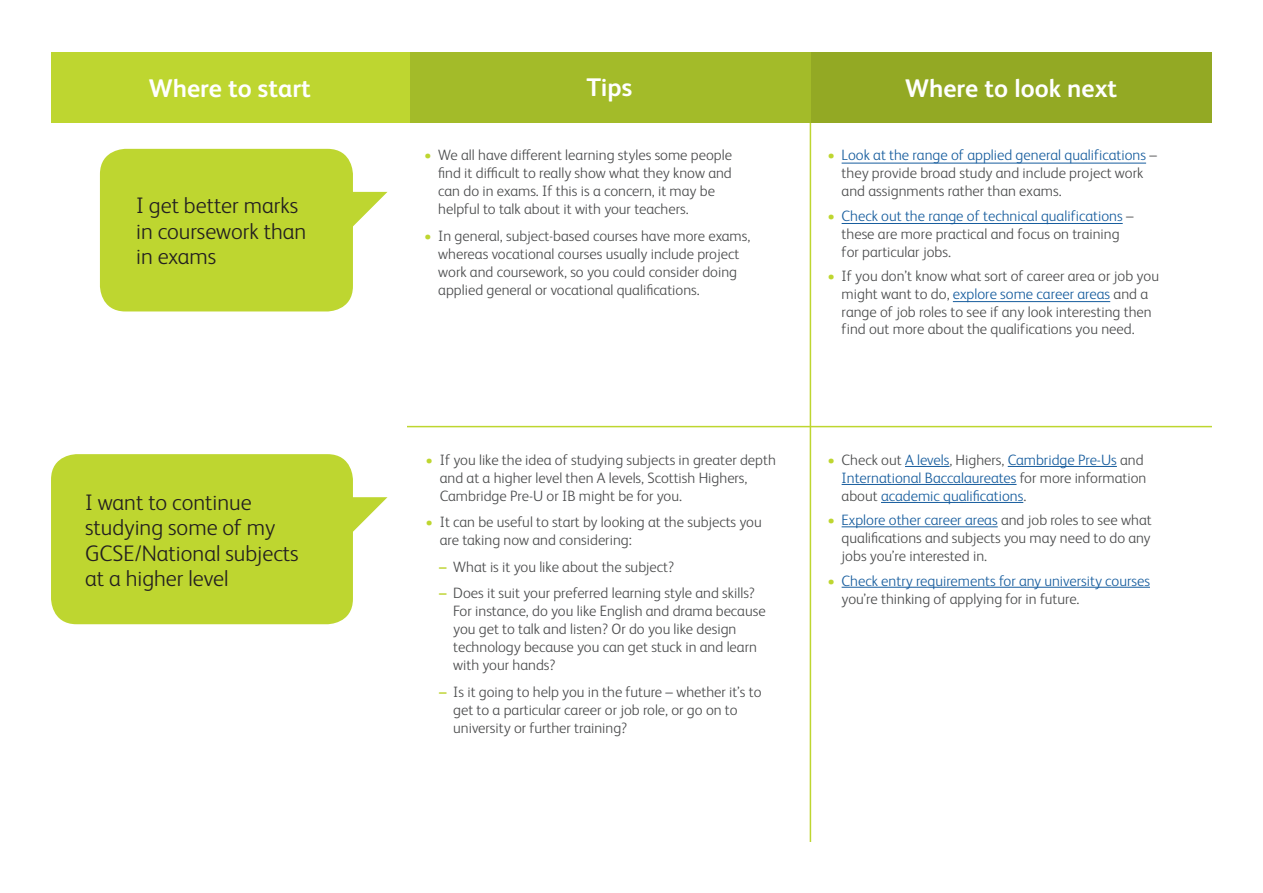
<style>
.page{position:relative;width:1263px;height:893px;background:#fff}
.page>*{position:absolute;margin:0;border:0;box-sizing:border-box;transform-origin:0 0}
.t1{font:700 25.5px "FS Albert Pro";color:#fff}
.t2{font:300 22.5px/25.5px "FS Albert Pro";color:#231f20}
.t3{font:300 15px/18px "FS Albert Pro";color:#4b4c4d}
.t4{font:300 15px/18px "FS Albert Pro";color:#175d9e}
.s1{color:#bed630}
.s2{font-weight:700;color:#c7da50}
.s3{color:#175d9e}
.s4{color:#4b4c4d}
</style>
<div class="page">
<hr style="left:810px;top:52px;width:1px;height:790px;background:#bed630">
<div style="left:810px;top:52px;width:402px;height:70px;background:#93a924"></div>
<div style="left:410px;top:52px;width:400px;height:70px;background:#a3bb29"></div>
<div style="left:51px;top:52px;width:359px;height:70px;background:#bed630"></div>
<div style="left:100px;top:149px;width:253px;height:162px;background:#bed630;border-radius:26px"></div>
<div style="left:51px;top:454px;width:302px;height:170px;background:#bed630;border-radius:26px"></div>
<svg style="left:353px;top:192px;width:34px;height:35px"></svg>
<svg style="left:353px;top:497px;width:34px;height:35px"></svg>
<hr style="left:905px;top:466px;width:44px;height:1px;background:#175d9e">
<hr style="left:1008px;top:466px;width:109px;height:1px;background:#175d9e">
<hr style="left:842px;top:484px;width:174px;height:1px;background:#175d9e">
<hr style="left:881px;top:502px;width:142px;height:1px;background:#175d9e">
<hr style="left:842px;top:526px;width:156px;height:1px;background:#175d9e">
<hr style="left:842px;top:587px;width:308px;height:1px;background:#175d9e">
<hr style="left:407px;top:426px;width:805px;height:1px;background:#bed630">
<hr style="left:842px;top:163px;width:304px;height:1px;background:#175d9e">
<hr style="left:842px;top:223px;width:281px;height:1px;background:#175d9e">
<hr style="left:953px;top:301px;width:157px;height:1px;background:#175d9e">
<p class="t1" style="left:149px;top:70px;width:164px">Where to start</p>
<p class="t1" style="left:586px;top:69px;width:47px">Tips</p>
<p class="t1" style="left:905px;top:70px;width:214px">Where to look next</p>
<p class="t2" style="left:136px;top:191px;width:172px">I get better marks in coursework than in exams</p>
<p class="t2" style="left:85px;top:488px;width:215px">I want to continue studying some of my<br>GCSE/National subjects at a higher level</p>
<p class="t3" style="left:438px;top:145px;width:295px;text-indent:-14px"><span class="s1">•</span> We all have different learning styles some people find it difficult to really show what they know and can do in exams. If this is a concern, it may be helpful to talk about it with your teachers.</p>
<p class="t3" style="left:438px;top:226px;width:314px;text-indent:-14px"><span class="s1">•</span> In general, subject-based courses have more exams, whereas vocational courses usually include project work and coursework, so you could consider doing applied general or vocational qualifications.</p>
<p class="t3" style="left:440px;top:450px;width:338px;text-indent:-14px"><span class="s1">•</span> If you like the idea of studying subjects in greater depth and at a higher level then A levels, Scottish Highers,<br>Cambridge Pre-U or IB might be for you.</p>
<p class="t3" style="left:440px;top:512px;width:324px;text-indent:-14px"><span class="s1">•</span> It can be useful to start by looking at the subjects you are taking now and considering:</p>
<p class="t3" style="left:439px;top:557px;width:237px"><span class="s2">–</span> What is it you like about the subject?</p>
<p class="t3" style="left:453px;top:583px;width:314px;text-indent:-14px"><span class="s2">–</span> Does it suit your preferred learning style and skills?<br>For instance, do you like English and drama because you get to talk and listen? Or do you like design technology because you can get stuck in and learn with your hands?</p>
<p class="t3" style="left:453px;top:682px;width:310px;text-indent:-14px"><span class="s2">–</span> Is it going to help you in the future – whether it’s to get to a particular career or job role, or go on to university or further training?</p>
<p class="t3" style="left:842px;top:145px;width:317px;text-indent:-14px"><span class="s1">•</span> <span class="s3">Look at the range of applied general qualifications</span> – they provide broad study and include project work and assignments rather than exams.</p>
<p class="t3" style="left:842px;top:206px;width:293px;text-indent:-14px"><span class="s1">•</span> <span class="s3">Check out the range of technical qualifications</span> – these are more practical and focus on training for particular jobs.</p>
<p class="t3" style="left:842px;top:266px;width:319px;text-indent:-14px"><span class="s1">•</span> If you don’t know what sort of career area or job you might want to do, <span class="s3">explore some career areas</span> and a range of job roles to see if any look interesting then find out more about the qualifications you need.</p>
<p class="t4" style="left:842px;top:450px;width:306px;text-indent:-14px"><span class="s1">•</span> <span class="s4">Check out</span> A levels<span class="s4">, Highers,</span> Cambridge Pre-Us <span class="s4">and<br></span>International Baccalaureates <span class="s4">for more information about</span> academic qualifications<span class="s4">.</span></p>
<p class="t3" style="left:842px;top:510px;width:312px;text-align:justify;text-indent:-14px"><span class="s1">•</span> <span class="s3">Explore other career areas</span> and job roles to see what qualifications and subjects you may need to do any jobs you’re interested in.</p>
<p class="t4" style="left:842px;top:571px;width:310px;text-indent:-14px"><span class="s1">•</span> Check entry requirements for any university courses <span class="s4">you’re thinking of applying for in future.</span></p>
</div>
